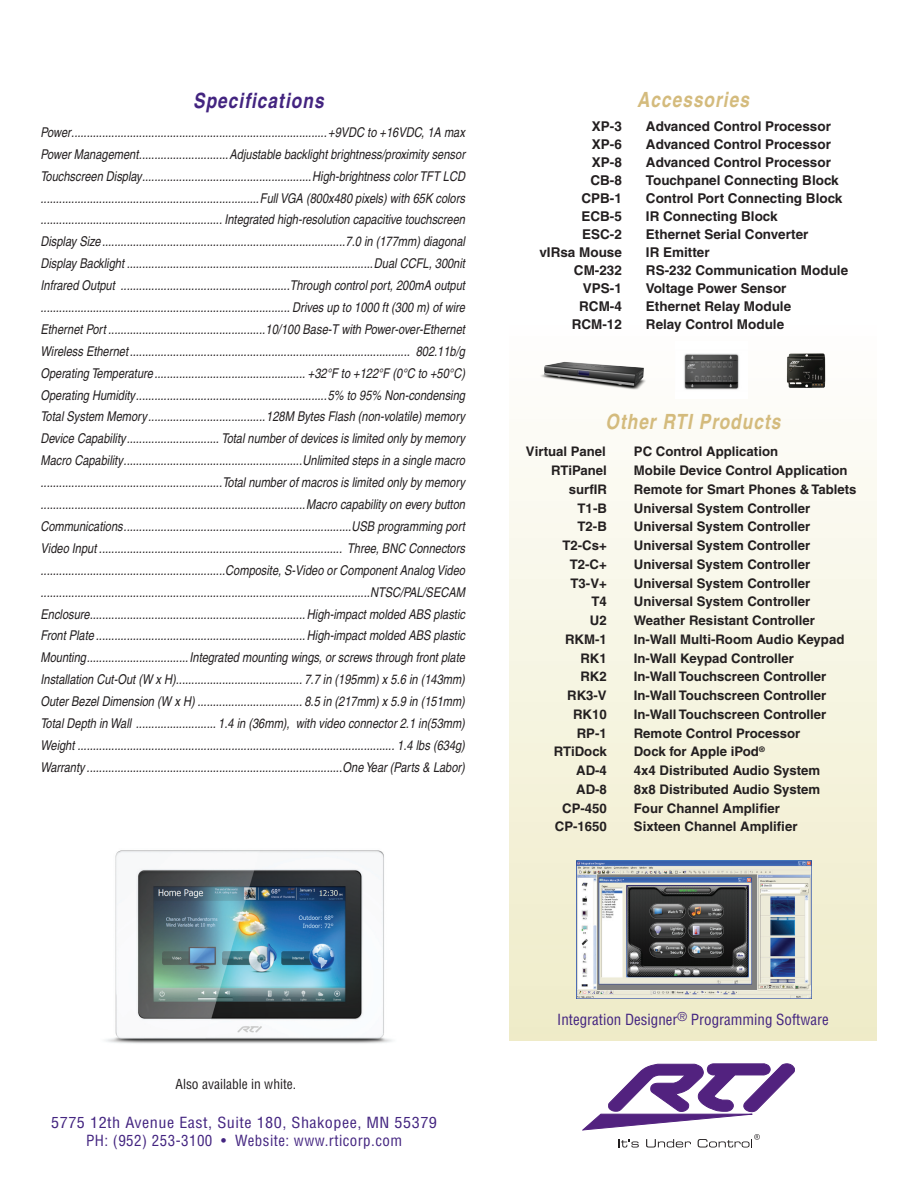
<style>
.page{position:relative;width:918px;height:1188px;background:#fff}
.page>*{position:absolute;margin:0;border:0;box-sizing:border-box;transform-origin:0 0}
.t1{font:italic 700 condensed 21px "Helvetica";letter-spacing:.05em;color:#d4bb7d}
.t2{font:italic 700 condensed 21px "Helvetica";letter-spacing:.05em;color:#432480}
.t3{font:condensed 15px/18px "Helvetica";letter-spacing:.03em;color:#432480;text-align:center;scale:1.08 1}
.t4{font:condensed 15px "Helvetica";color:#432480}
.t5{font:italic condensed 13.5px/21.9px "Helvetica";color:#231f20;text-align:justify}
.t6{font:700 13.5px "Helvetica";color:#231f20}
.t7{font:condensed 13.5px "Helvetica";color:#231f20}
.t8{font:700 13.2px "Helvetica";color:#231f20}
</style>
<div class="page">
<div style="left:509px;top:90px;width:368px;height:951px;background:linear-gradient(to bottom,#fff,#efecca)"></div>
<img style="left:576px;top:860px;width:236px;height:138px">
<svg style="left:582px;top:1064px;width:213px;height:84px"></svg>
<img style="left:539px;top:349px;width:108px;height:54px">
<img style="left:675px;top:341px;width:73px;height:57px">
<img style="left:106px;top:850px;width:287px;height:194px">
<img style="left:779px;top:348px;width:54px;height:43px">
<h1 class="t2" style="left:193px;top:88px;width:132px">Specifications</h1>
<p class="t5" style="left:40px;top:121px;width:426px">Power...................................................................................+9VDC to +16VDC, 1A max Power Management.............................Adjustable backlight brightness/proximity sensor Touchscreen Display.......................................................High-brightness color TFT LCD .......................................................................Full VGA (800x480 pixels) with 65K colors ........................................................... Integrated high-resolution capacitive touchscreen Display Size...............................................................................7.0 in (177mm) diagonal Display Backlight ................................................................................Dual CCFL, 300nit Infrared Output .......................................................Through control port, 200mA output ................................................................................. Drives up to 1000 ft (300 m) of wire Ethernet Port ...................................................10/100 Base-T with Power-over-Ethernet Wireless Ethernet ........................................................................................... 802.11b/g Operating Temperature................................................. +32°F to +122°F (0°C to +50°C)<br>Operating Humidity..............................................................5% to 95% Non-condensing Total System Memory......................................128M Bytes Flash (non-volatile) memory Device Capability.............................. Total number of devices is limited only by memory Macro Capability..........................................................Unlimited steps in a single macro ...........................................................Total number of macros is limited only by memory ......................................................................................Macro capability on every button Communications..........................................................................USB programming port Video Input ............................................................................... Three, BNC Connectors ............................................................Composite, S-Video or Component Analog Video ...........................................................................................................NTSC/PAL/SECAM Enclosure......................................................................High-impact molded ABS plastic Front Plate ....................................................................High-impact molded ABS plastic Mounting.................................Integrated mounting wings, or screws through front plate Installation Cut-Out (W x H)......................................... 7.7 in (195mm) x 5.6 in (143mm)<br>Outer Bezel Dimension (W x H) .................................. 8.5 in (217mm) x 5.9 in (151mm)<br>Total Depth in Wall .......................... 1.4 in (36mm), with video connector 2.1 in(53mm)<br>Weight ....................................................................................................... 1.4 lbs (634g)<br>Warranty ...................................................................................One Year (Parts &amp; Labor)</p>
<h1 class="t1" style="left:637px;top:86px;width:113px">Accessories</h1>
<p class="t6" style="left:592px;top:118px;width:32px">XP-3</p>
<p class="t6" style="left:646px;top:118px;width:187px">Advanced Control Processor</p>
<p class="t6" style="left:592px;top:136px;width:32px">XP-6</p>
<p class="t6" style="left:646px;top:136px;width:187px">Advanced Control Processor</p>
<p class="t6" style="left:592px;top:154px;width:32px">XP-8</p>
<p class="t6" style="left:646px;top:154px;width:187px">Advanced Control Processor</p>
<p class="t6" style="left:590px;top:172px;width:33px">CB-8</p>
<p class="t6" style="left:646px;top:172px;width:194px">Touchpanel Connecting Block</p>
<p class="t6" style="left:581px;top:190px;width:42px">CPB-1</p>
<p class="t6" style="left:646px;top:190px;width:198px">Control Port Connecting Block</p>
<p class="t6" style="left:581px;top:208px;width:42px">ECB-5</p>
<p class="t6" style="left:646px;top:208px;width:133px">IR Connecting Block</p>
<p class="t6" style="left:582px;top:226px;width:41px">ESC-2</p>
<p class="t6" style="left:646px;top:226px;width:164px">Ethernet Serial Converter</p>
<p class="t6" style="left:539px;top:244px;width:84px">vIRsa Mouse</p>
<p class="t6" style="left:646px;top:244px;width:65px">IR Emitter</p>
<p class="t6" style="left:574px;top:262px;width:50px">CM-232</p>
<p class="t6" style="left:646px;top:262px;width:204px">RS-232 Communication Module</p>
<p class="t6" style="left:583px;top:280px;width:41px">VPS-1</p>
<p class="t6" style="left:646px;top:280px;width:142px">Voltage Power Sensor</p>
<p class="t6" style="left:579px;top:298px;width:44px">RCM-4</p>
<p class="t6" style="left:646px;top:298px;width:147px">Ethernet Relay Module</p>
<p class="t6" style="left:572px;top:316px;width:52px">RCM-12</p>
<p class="t6" style="left:646px;top:316px;width:140px">Relay Control Module</p>
<h1 class="t1" style="left:606px;top:409px;width:176px">Other RTI Products</h1>
<p class="t8" style="left:526px;top:444px;width:81px">Virtual Panel</p>
<p class="t8" style="left:634px;top:444px;width:146px">PC Control Application</p>
<p class="t8" style="left:551px;top:462px;width:57px">RTiPanel</p>
<p class="t8" style="left:634px;top:462px;width:215px">Mobile Device Control Application</p>
<p class="t8" style="left:569px;top:481px;width:40px">surfIR</p>
<p class="t8" style="left:634px;top:481px;width:224px">Remote for Smart Phones &amp; Tablets</p>
<p class="t8" style="left:578px;top:500px;width:31px">T1-B</p>
<p class="t8" style="left:634px;top:500px;width:178px">Universal System Controller</p>
<p class="t8" style="left:578px;top:519px;width:31px">T2-B</p>
<p class="t8" style="left:634px;top:519px;width:178px">Universal System Controller</p>
<p class="t8" style="left:563px;top:537px;width:46px">T2-Cs+</p>
<p class="t8" style="left:634px;top:537px;width:178px">Universal System Controller</p>
<p class="t8" style="left:570px;top:556px;width:39px">T2-C+</p>
<p class="t8" style="left:634px;top:556px;width:178px">Universal System Controller</p>
<p class="t8" style="left:571px;top:575px;width:38px">T3-V+</p>
<p class="t8" style="left:634px;top:575px;width:178px">Universal System Controller</p>
<p class="t8" style="left:591px;top:594px;width:17px">T4</p>
<p class="t8" style="left:634px;top:594px;width:178px">Universal System Controller</p>
<p class="t8" style="left:590px;top:612px;width:18px">U2</p>
<p class="t8" style="left:634px;top:612px;width:183px">Weather Resistant Controller</p>
<p class="t8" style="left:565px;top:631px;width:43px">RKM-1</p>
<p class="t8" style="left:634px;top:631px;width:212px">In-Wall Multi-Room Audio Keypad</p>
<p class="t8" style="left:580px;top:650px;width:28px">RK1</p>
<p class="t8" style="left:634px;top:650px;width:162px">In-Wall Keypad Controller</p>
<p class="t8" style="left:580px;top:669px;width:28px">RK2</p>
<p class="t8" style="left:634px;top:669px;width:194px">In-Wall Touchscreen Controller</p>
<p class="t8" style="left:567px;top:687px;width:41px">RK3-V</p>
<p class="t8" style="left:634px;top:687px;width:194px">In-Wall Touchscreen Controller</p>
<p class="t8" style="left:573px;top:706px;width:35px">RK10</p>
<p class="t8" style="left:634px;top:706px;width:194px">In-Wall Touchscreen Controller</p>
<p class="t8" style="left:577px;top:725px;width:32px">RP-1</p>
<p class="t8" style="left:634px;top:725px;width:168px">Remote Control Processor</p>
<p class="t8" style="left:554px;top:744px;width:55px">RTiDock</p>
<p class="t8" style="left:634px;top:744px;width:132px">Dock for Apple iPod<sup>®</sup></p>
<p class="t8" style="left:576px;top:762px;width:32px">AD-4</p>
<p class="t8" style="left:634px;top:762px;width:188px">4x4 Distributed Audio System</p>
<p class="t8" style="left:576px;top:781px;width:32px">AD-8</p>
<p class="t8" style="left:634px;top:781px;width:188px">8x8 Distributed Audio System</p>
<p class="t8" style="left:562px;top:800px;width:46px">CP-450</p>
<p class="t8" style="left:634px;top:800px;width:147px">Four Channel Amplifier</p>
<p class="t8" style="left:555px;top:819px;width:54px">CP-1650</p>
<p class="t8" style="left:634px;top:819px;width:165px">Sixteen Channel Amplifier</p>
<p class="t7" style="left:176px;top:1075px;width:122px">Also available in white.</p>
<p class="t3" style="left:51px;top:1113px;width:359px">5775 12th Avenue East, Suite 180, Shakopee, MN 55379<br>PH: (952) 253-3100 • Website: www.rticorp.com</p>
<p class="t4" style="left:557px;top:1010px;width:273px">Integration Designer<sup>®</sup> Programming Software</p>
</div>
